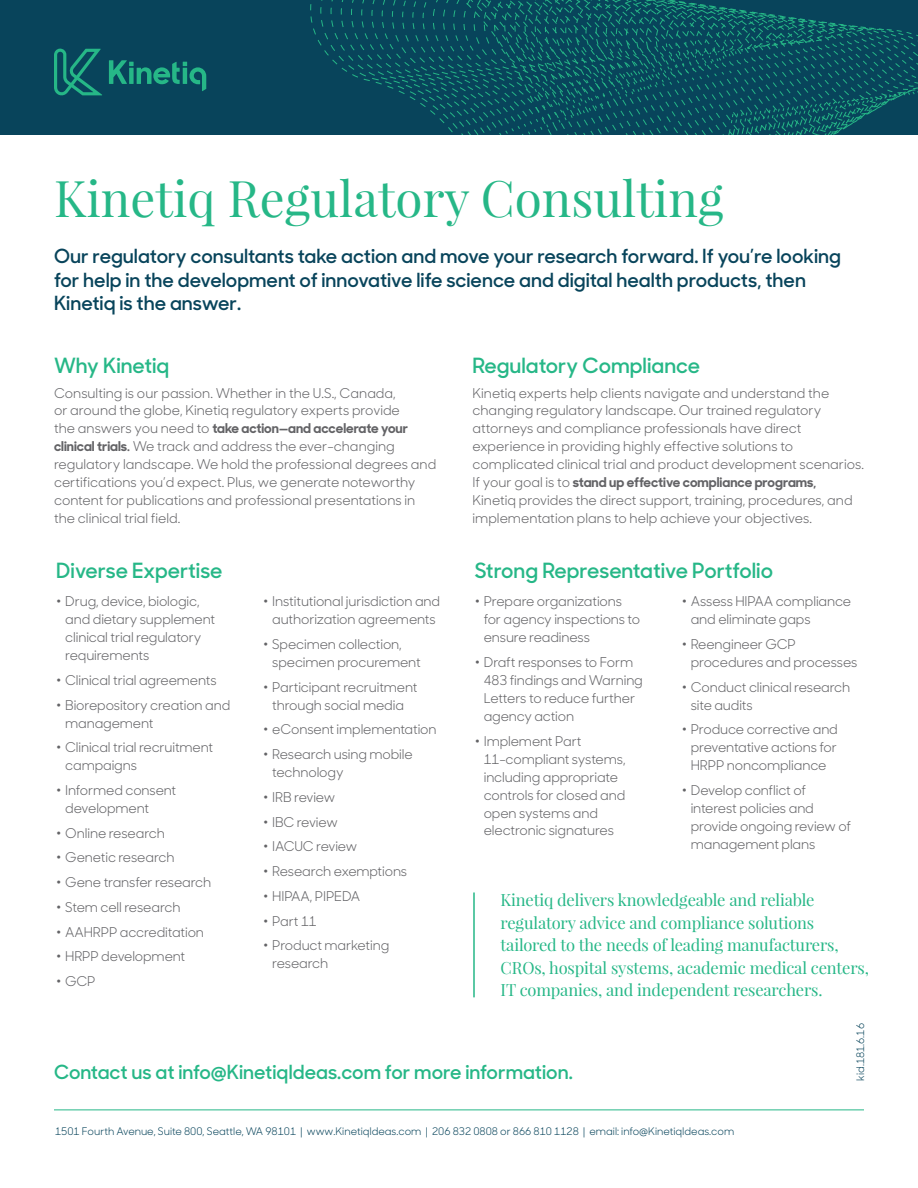
<style>
.page{position:relative;width:918px;height:1188px;background:#fff}
.page>*{position:absolute;margin:0;border:0;box-sizing:border-box;transform-origin:0 0}
.t1{font:49.5px "Playfair Display";color:#26b787}
.t2{font:600 21px "Sharp Sans No 1";color:#26b787}
.t3{font:600 19.5px/23.4px "Sharp Sans No 1";color:#08445b}
.t4{font:600 19.5px "Sharp Sans No 1";color:#26b787}
.t5{font:16.5px/22.5px "Playfair Display";letter-spacing:-.01em;color:#26b787}
.t6{font:13.5px/18px "Sharp Sans No 1";letter-spacing:-.01em;color:#636366}
.t7{font:10.5px "Sharp Sans No 1";color:#08445b}
.s1{font-weight:700}
.s2{font-weight:600}
</style>
<div class="page">
<div style="left:0;top:0;width:918px;height:135px;background:#08445b"></div>
<svg style="left:310px;top:0;width:608px;height:135px"></svg>
<svg style="left:54px;top:48px;width:48px;height:48px"></svg>
<svg style="left:109px;top:60px;width:97px;height:31px"></svg>
<hr style="left:54px;top:1110px;width:810px;height:1px;background:#26b787">
<hr style="left:473px;top:892px;width:2px;height:105px;background:#26b787">
<h1 class="t1" style="left:54px;top:167px;width:671px">Kinetiq Regulatory Consulting</h1>
<h3 class="t3" style="left:54px;top:243px;width:789px">Our regulatory consultants take action and move your research forward. If you’re looking for help in the development of innovative life science and digital health products, then<br>Kinetiq is the answer.</h3>
<h2 class="t2" style="left:54px;top:349px;width:117px">Why Kinetiq</h2>
<p class="t6" style="left:54px;top:383px;width:384px">Consulting is our passion. Whether in the U.S., Canada,<br>or around the globe, Kinetiq regulatory experts provide<br>the answers you need to <span class="s1">take action—and accelerate your clinical trials</span><span class="s2">.</span> We track and address the ever-changing regulatory landscape. We hold the professional degrees and certifications you’d expect. Plus, we generate noteworthy content for publications and professional presentations in the clinical trial field.</p>
<h2 class="t2" style="left:56px;top:554px;width:168px">Diverse Expertise</h2>
<p class="t6" style="left:65px;top:591px;width:151px;text-indent:-9px"><span class="s1">•</span> Drug, device, biologic, and dietary supplement clinical trial regulatory requirements</p>
<p class="t6" style="left:56px;top:670px;width:162px"><span class="s1">•</span> Clinical trial agreements</p>
<p class="t6" style="left:65px;top:695px;width:167px;text-indent:-9px"><span class="s1">•</span> Biorepository creation and management</p>
<p class="t6" style="left:65px;top:737px;width:149px;text-indent:-9px"><span class="s1">•</span> Clinical trial recruitment campaigns</p>
<p class="t6" style="left:65px;top:780px;width:113px;text-indent:-9px"><span class="s1">•</span> Informed consent development</p>
<p class="t6" style="left:56px;top:823px;width:110px"><span class="s1">•</span> Online research</p>
<p class="t6" style="left:56px;top:848px;width:120px"><span class="s1">•</span> Genetic research</p>
<p class="t6" style="left:56px;top:872px;width:157px"><span class="s1">•</span> Gene transfer research</p>
<p class="t6" style="left:56px;top:897px;width:126px"><span class="s1">•</span> Stem cell research</p>
<p class="t6" style="left:56px;top:922px;width:149px"><span class="s1">•</span> AAHRPP accreditation</p>
<p class="t6" style="left:56px;top:947px;width:131px"><span class="s1">•</span> HRPP development</p>
<p class="t6" style="left:56px;top:971px;width:41px"><span class="s1">•</span> GCP</p>
<p class="t6" style="left:263px;top:591px;width:178px;text-align:center"><span class="s1">•</span> Institutional jurisdiction and authorization agreements</p>
<p class="t6" style="left:272px;top:634px;width:150px;text-indent:-9px"><span class="s1">•</span> Specimen collection, specimen procurement</p>
<p class="t6" style="left:263px;top:677px;width:156px;text-align:center"><span class="s1">•</span> Participant recruitment through social media</p>
<p class="t6" style="left:263px;top:719px;width:175px"><span class="s1">•</span> eConsent implementation</p>
<p class="t6" style="left:272px;top:744px;width:142px;text-indent:-9px"><span class="s1">•</span> Research using mobile technology</p>
<p class="t6" style="left:263px;top:787px;width:74px"><span class="s1">•</span> IRB review</p>
<p class="t6" style="left:263px;top:812px;width:76px"><span class="s1">•</span> IBC review</p>
<p class="t6" style="left:263px;top:836px;width:96px"><span class="s1">•</span> IACUC review</p>
<p class="t6" style="left:263px;top:861px;width:146px"><span class="s1">•</span> Research exemptions</p>
<p class="t6" style="left:263px;top:886px;width:99px"><span class="s1">•</span> HIPAA, PIPEDA</p>
<p class="t6" style="left:263px;top:911px;width:55px"><span class="s1">•</span> Part 11</p>
<p class="t6" style="left:272px;top:935px;width:119px;text-indent:-9px"><span class="s1">•</span> Product marketing research</p>
<h2 class="t2" style="left:472px;top:349px;width:229px">Regulatory Compliance</h2>
<p class="t6" style="left:472px;top:383px;width:393px">Kinetiq experts help clients navigate and understand the changing regulatory landscape. Our trained regulatory attorneys and compliance professionals have direct experience in providing highly effective solutions to complicated clinical trial and product development scenarios.<br>If your goal is to <span class="s1">stand up effective compliance programs,<br></span>Kinetiq provides the direct support, training, procedures, and implementation plans to help achieve your objectives.</p>
<h2 class="t2" style="left:475px;top:554px;width:300px">Strong Representative Portfolio</h2>
<p class="t6" style="left:691px;top:591px;width:162px;text-indent:-9px"><span class="s1">•</span> Assess HIPAA compliance and eliminate gaps</p>
<p class="t6" style="left:691px;top:634px;width:168px;text-indent:-9px"><span class="s1">•</span> Reengineer GCP procedures and processes</p>
<p class="t6" style="left:691px;top:677px;width:161px;text-indent:-9px"><span class="s1">•</span> Conduct clinical research site audits</p>
<p class="t6" style="left:691px;top:719px;width:149px;text-align:justify;text-indent:-9px"><span class="s1">•</span> Produce corrective and preventative actions for HRPP noncompliance</p>
<p class="t6" style="left:691px;top:780px;width:162px;text-indent:-9px"><span class="s1">•</span> Develop conflict of interest policies and provide ongoing review of management plans</p>
<p class="t6" style="left:484px;top:591px;width:158px;text-indent:-9px"><span class="s1">•</span> Prepare organizations for agency inspections to ensure readiness</p>
<p class="t6" style="left:484px;top:652px;width:161px;text-indent:-9px"><span class="s1">•</span> Draft responses to Form<br>483 findings and Warning<br>Letters to reduce further agency action</p>
<p class="t6" style="left:484px;top:731px;width:143px;text-indent:-9px"><span class="s1">•</span> Implement Part<br>11-compliant systems, including appropriate controls for closed and open systems and electronic signatures</p>
<p class="t5" style="left:501px;top:889px;width:370px">Kinetiq delivers knowledgeable and reliable regulatory advice and compliance solutions tailored to the needs of leading manufacturers, CROs, hospital systems, academic medical centers, IT companies, and independent researchers.</p>
<h3 class="t4" style="left:54px;top:1057px;width:520px">Contact us at info@KinetiqIdeas.com for more information.</h3>
<p class="t7" style="left:55px;top:1123px;width:681px">1501 Fourth Avenue, Suite 800, Seattle, WA 98101 | www.KinetiqIdeas.com | 206 832 0808 or 866 810 1128 | email: info@KinetiqIdeas.com</p>
<p class="t7" style="left:852px;top:1081px;width:59px;rotate:-90deg">kid.181.6.16</p>
</div>
